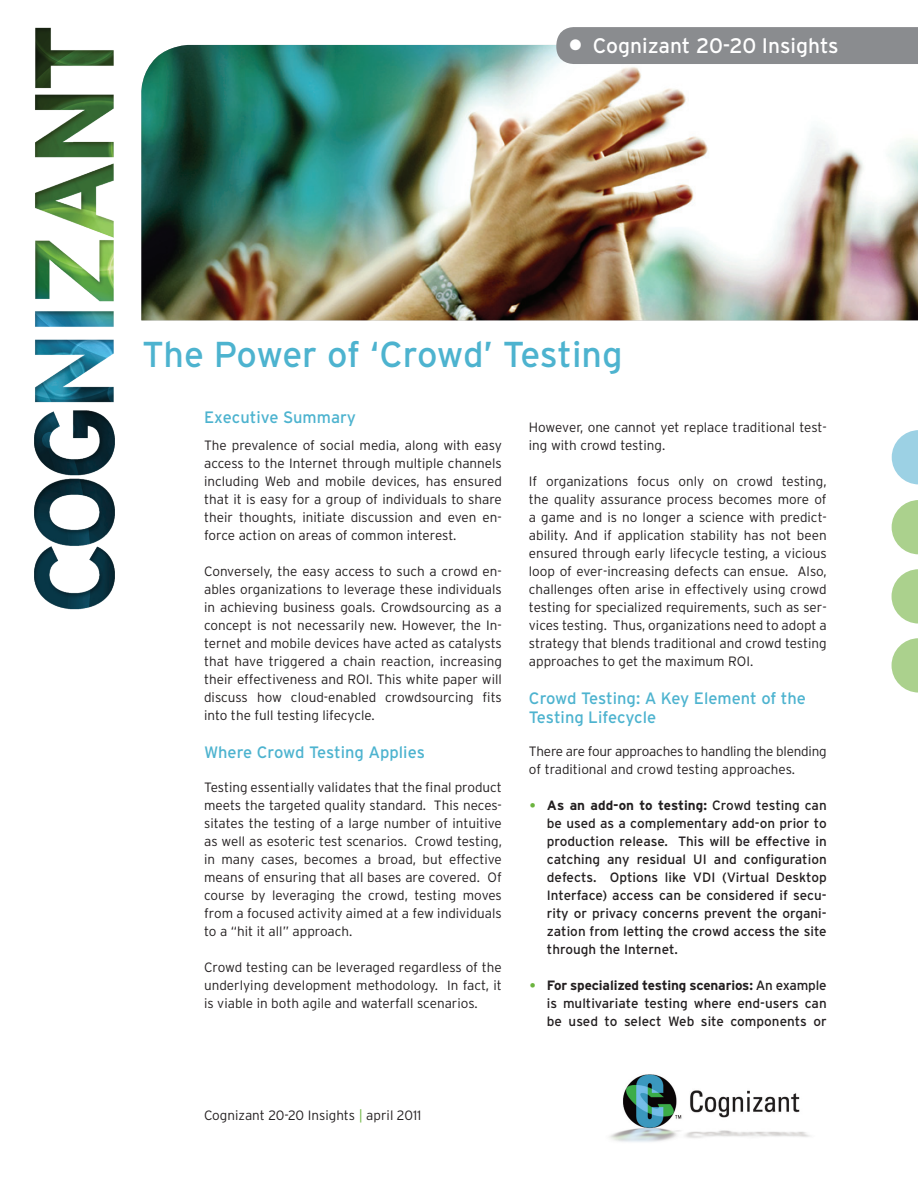
<style>
.page{position:relative;width:918px;height:1188px;background:#fff}
.page>*{position:absolute;margin:0;border:0;box-sizing:border-box;transform-origin:0 0}
.t1{font:36px "Interstate";letter-spacing:-.015em;color:#4db3cf}
.t2{font:21px "Interstate";color:#fff}
.t3{font:16.5px/19.5px "Interstate";color:#4db3cf}
.t4{font:300 13.5px/18px "Interstate";color:#231f20;text-align:justify}
.t5{font:13.5px/18px "Interstate";color:#231f20;text-align:justify}
.s1{font-size:36px}
.s2{font-weight:300;font-size:21px;color:#6cb43f}
.s3{font-weight:700}
.s4{color:#6cb43f}
</style>
<div class="page">
<img style="left:141px;top:45px;width:777px;height:275px">
<img style="left:609px;top:1074px;width:201px;height:68px">
<div style="left:556px;top:27px;width:362px;height:38px;background:#8a8c8f"></div>
<svg style="left:892px;top:430px;width:26px;height:54px"></svg>
<svg style="left:892px;top:500px;width:26px;height:54px"></svg>
<svg style="left:892px;top:569px;width:26px;height:55px"></svg>
<svg style="left:892px;top:638px;width:26px;height:55px"></svg>
<img style="left:34px;top:27px;width:81px;height:583px">
<h2 class="t2" style="left:568px;top:34px;width:273px"><span class="s1">•</span> Cognizant 20-20 Insights</h2>
<h1 class="t1" style="left:142px;top:334px;width:482px">The Power of ‘Crowd’ Testing</h1>
<p class="t3" style="left:204px;top:408px;width:154px">Executive Summary</p>
<p class="t4" style="left:204px;top:436px;width:299px">The prevalence of social media, along with easy access to the Internet through multiple channels including Web and mobile devices, has ensured that it is easy for a group of individuals to share their thoughts, initiate discussion and even en&shy;force action on areas of common interest.</p>
<p class="t4" style="left:204px;top:562px;width:299px">Conversely, the easy access to such a crowd en&shy;ables organizations to leverage these individuals in achieving business goals. Crowdsourcing as a concept is not necessarily new. However, the In&shy;ternet and mobile devices have acted as catalysts that have triggered a chain reaction, increasing their effectiveness and ROI. This white paper will discuss how cloud-enabled crowdsourcing fits into the full testing lifecycle.</p>
<p class="t3" style="left:204px;top:742px;width:222px">Where Crowd Testing Applies</p>
<p class="t4" style="left:204px;top:778px;width:299px">Testing essentially validates that the final product meets the targeted quality standard. This neces&shy;sitates the testing of a large number of intuitive as well as esoteric test scenarios. Crowd testing, in many cases, becomes a broad, but effective means of ensuring that all bases are covered. Of course by leveraging the crowd, testing moves from a focused activity aimed at a few individuals to a “hit it all” approach.</p>
<p class="t4" style="left:204px;top:958px;width:299px">Crowd testing can be leveraged regardless of the underlying development methodology. In fact, it is viable in both agile and waterfall scenarios.</p>
<p class="t4" style="left:529px;top:418px;width:299px">However, one cannot yet replace traditional test&shy;ing with crowd testing.</p>
<p class="t4" style="left:529px;top:472px;width:299px">If organizations focus only on crowd testing, the quality assurance process becomes more of a game and is no longer a science with predict&shy;ability. And if application stability has not been ensured through early lifecycle testing, a vicious loop of ever-increasing defects can ensue. Also, challenges often arise in effectively using crowd testing for specialized requirements, such as ser&shy;vices testing. Thus, organizations need to adopt a strategy that blends traditional and crowd testing approaches to get the maximum ROI.</p>
<p class="t3" style="left:529px;top:688px;width:279px">Crowd Testing: A Key Element of the<br>Testing Lifecycle</p>
<p class="t4" style="left:529px;top:742px;width:299px">There are four approaches to handling the blending of traditional and crowd testing approaches.</p>
<p class="t5" style="left:547px;top:796px;width:281px;text-indent:-18px"><span class="s2">•</span> <span class="s3">As an add-on to testing:</span> Crowd testing can be used as a complementary add-on prior to production release. This will be effective in catching any residual UI and configuration defects. Options like VDI (Virtual Desktop Interface) access can be considered if secu&shy;rity or privacy concerns prevent the organi&shy;zation from letting the crowd access the site through the Internet.</p>
<p class="t5" style="left:547px;top:976px;width:281px;text-indent:-18px"><span class="s2">•</span> <span class="s3">For specialized testing scenarios:</span> An example is multivariate testing where end-users can be used to select Web site components or</p>
<p class="t4" style="left:204px;top:1106px;width:219px">Cognizant 20-20 Insights <span class="s4">|</span> april 2011</p>
</div>
